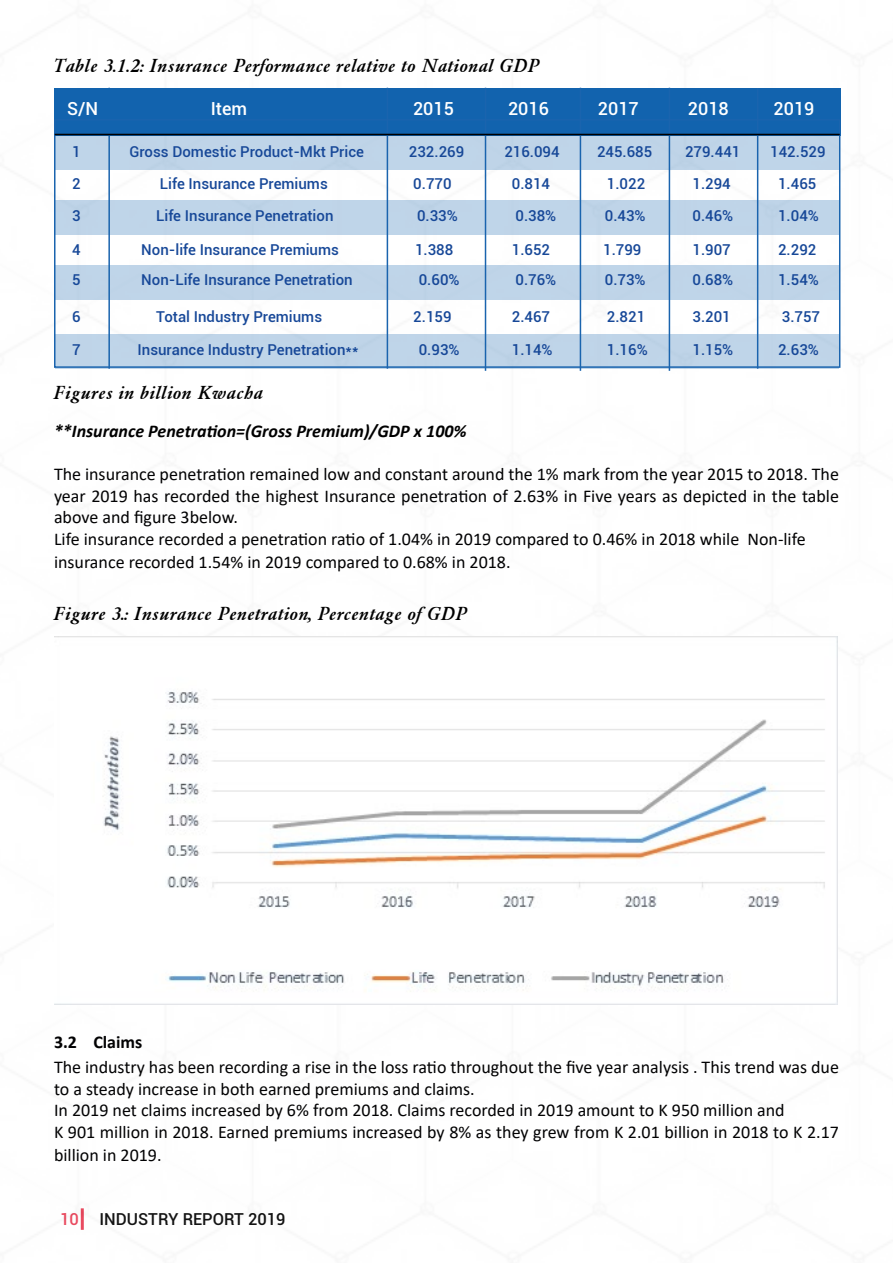
<style>
.page{position:relative;width:893px;height:1263px;background:#fff}
.page>*{position:absolute;margin:0;border:0;box-sizing:border-box;transform-origin:0 0}
.t1{font:italic 500 19.5px "Garamond";color:#000}
.t2{font:18px/21.6px "Calibri";color:#020203}
.t3{font:italic 700 18px "Calibri";color:#000}
.t4{font:500 18px "Roboto";color:#fff}
.t5{font:700 18px "Calibri";color:#020203}
.t6{font:500 16.5px "Roboto";color:#000}
.t7{font:500 15px "Roboto";color:#174898}
.s1{color:#e83c53}
</style>
<div class="page">
<img style="left:54px;top:87px;width:787px;height:1143px">
<hr style="left:108px;top:88px;width:2px;height:281px;background:#1a64ae">
<div style="left:54px;top:88px;width:786px;height:48px;background:#1263ae"></div>
<div style="left:56px;top:265px;width:783px;height:34px;background:#bfd4e8"></div>
<div style="left:56px;top:335px;width:783px;height:34px;background:#bfd4e8"></div>
<div style="left:56px;top:200px;width:783px;height:34px;background:#bfd5e9"></div>
<div style="left:56px;top:136px;width:783px;height:34px;background:#bfd5e9"></div>
<div style="left:54px;top:119px;width:786px;height:249px;border:2px solid #1a64ae"></div>
<hr style="left:387px;top:88px;width:1px;height:281px;background:#1a64ae">
<hr style="left:485px;top:88px;width:1px;height:283px;background:#1a64ae">
<hr style="left:669px;top:88px;width:1px;height:283px;background:#1a64ae">
<hr style="left:580px;top:88px;width:1px;height:283px;background:#1a64ae">
<hr style="left:757px;top:88px;width:1px;height:281px;background:#1a64ae">
<hr style="left:55px;top:134px;width:785px;height:1px;background:#000">
<img style="left:54px;top:637px;width:783px;height:367px">
<p class="t1" style="left:54px;top:54px;width:488px">Table 3.1.2: Insurance Performance relative to National GDP</p>
<p class="t4" style="left:67px;top:96px;width:33px">S/N</p>
<p class="t4" style="left:211px;top:96px;width:38px">Item</p>
<p class="t4" style="left:413px;top:96px;width:42px">2015</p>
<p class="t4" style="left:508px;top:96px;width:42px">2016</p>
<p class="t4" style="left:598px;top:96px;width:42px">2017</p>
<p class="t4" style="left:688px;top:96px;width:42px">2018</p>
<p class="t4" style="left:773px;top:96px;width:42px">2019</p>
<p class="t7" style="left:72px;top:141px;width:10px">1</p>
<p class="t7" style="left:129px;top:141px;width:236px">Gross Domestic Product-Mkt Price</p>
<p class="t7" style="left:409px;top:141px;width:57px">232.269</p>
<p class="t7" style="left:504px;top:141px;width:57px">216.094</p>
<p class="t7" style="left:597px;top:141px;width:57px">245.685</p>
<p class="t7" style="left:685px;top:141px;width:57px">279.441</p>
<p class="t7" style="left:770px;top:141px;width:57px">142.529</p>
<p class="t7" style="left:72px;top:173px;width:10px">2</p>
<p class="t7" style="left:160px;top:173px;width:169px">Life Insurance Premiums</p>
<p class="t7" style="left:413px;top:173px;width:40px">0.770</p>
<p class="t7" style="left:512px;top:173px;width:40px">0.814</p>
<p class="t7" style="left:607px;top:173px;width:40px">1.022</p>
<p class="t7" style="left:692px;top:173px;width:40px">1.294</p>
<p class="t7" style="left:778px;top:173px;width:40px">1.465</p>
<p class="t7" style="left:72px;top:205px;width:10px">3</p>
<p class="t7" style="left:156px;top:205px;width:179px">Life Insurance Penetration</p>
<p class="t7" style="left:417px;top:205px;width:42px">0.33%</p>
<p class="t7" style="left:516px;top:205px;width:42px">0.38%</p>
<p class="t7" style="left:605px;top:205px;width:42px">0.43%</p>
<p class="t7" style="left:692px;top:205px;width:42px">0.46%</p>
<p class="t7" style="left:778px;top:205px;width:42px">1.04%</p>
<p class="t7" style="left:72px;top:239px;width:10px">4</p>
<p class="t7" style="left:141px;top:239px;width:199px">Non-life Insurance Premiums</p>
<p class="t7" style="left:415px;top:239px;width:40px">1.388</p>
<p class="t7" style="left:512px;top:239px;width:40px">1.652</p>
<p class="t7" style="left:603px;top:239px;width:40px">1.799</p>
<p class="t7" style="left:692px;top:239px;width:40px">1.907</p>
<p class="t7" style="left:778px;top:239px;width:40px">2.292</p>
<p class="t7" style="left:72px;top:269px;width:10px">5</p>
<p class="t7" style="left:141px;top:269px;width:213px">Non-Life Insurance Penetration</p>
<p class="t7" style="left:419px;top:269px;width:42px">0.60%</p>
<p class="t7" style="left:516px;top:269px;width:42px">0.76%</p>
<p class="t7" style="left:605px;top:269px;width:42px">0.73%</p>
<p class="t7" style="left:692px;top:269px;width:42px">0.68%</p>
<p class="t7" style="left:778px;top:269px;width:42px">1.54%</p>
<p class="t7" style="left:72px;top:306px;width:10px">6</p>
<p class="t7" style="left:156px;top:306px;width:167px">Total Industry Premiums</p>
<p class="t7" style="left:413px;top:306px;width:40px">2.159</p>
<p class="t7" style="left:512px;top:306px;width:40px">2.467</p>
<p class="t7" style="left:607px;top:306px;width:40px">2.821</p>
<p class="t7" style="left:692px;top:306px;width:40px">3.201</p>
<p class="t7" style="left:782px;top:306px;width:40px">3.757</p>
<p class="t7" style="left:72px;top:340px;width:10px">7</p>
<p class="t7" style="left:138px;top:340px;width:222px">Insurance Industry Penetration**</p>
<p class="t7" style="left:419px;top:340px;width:42px">0.93%</p>
<p class="t7" style="left:512px;top:340px;width:42px">1.14%</p>
<p class="t7" style="left:607px;top:340px;width:42px">1.16%</p>
<p class="t7" style="left:692px;top:340px;width:42px">1.15%</p>
<p class="t7" style="left:778px;top:340px;width:42px">2.63%</p>
<p class="t1" style="left:54px;top:381px;width:212px">Figures in billion Kwacha</p>
<p class="t3" style="left:54px;top:418px;width:414px">**Insurance Penetration=(Gross Premium)/GDP x 100%</p>
<p class="t2" style="left:54px;top:463px;width:786px">The insurance penetration remained low and constant around the 1% mark from the year 2015 to 2018. The year 2019 has recorded the highest Insurance penetration of 2.63% in Five years as depicted in the table above and figure 3below.<br>Life insurance recorded a penetration ratio of 1.04% in 2019 compared to 0.46% in 2018 while Non-life</p>
<p class="t2" style="left:54px;top:551px;width:458px">insurance recorded 1.54% in 2019 compared to 0.68% in 2018.</p>
<p class="t1" style="left:54px;top:601px;width:416px">Figure 3.: Insurance Penetration, Percentage of GDP</p>
<p class="t5" style="left:54px;top:1029px;width:90px">3.2 Claims</p>
<p class="t2" style="left:54px;top:1056px;width:786px">The industry has been recording a rise in the loss ratio throughout the five year analysis . This trend was due to a steady increase in both earned premiums and claims.<br>In 2019 net claims increased by 6% from 2018. Claims recorded in 2019 amount to K 950 million and<br>K 901 million in 2018. Earned premiums increased by 8% as they grew from K 2.01 billion in 2018 to K 2.17</p>
<p class="t2" style="left:54px;top:1144px;width:109px">billion in 2019.</p>
<p class="t6" style="left:60px;top:1207px;width:227px"><span class="s1">10</span> INDUSTRY REPORT 2019</p>
</div>
